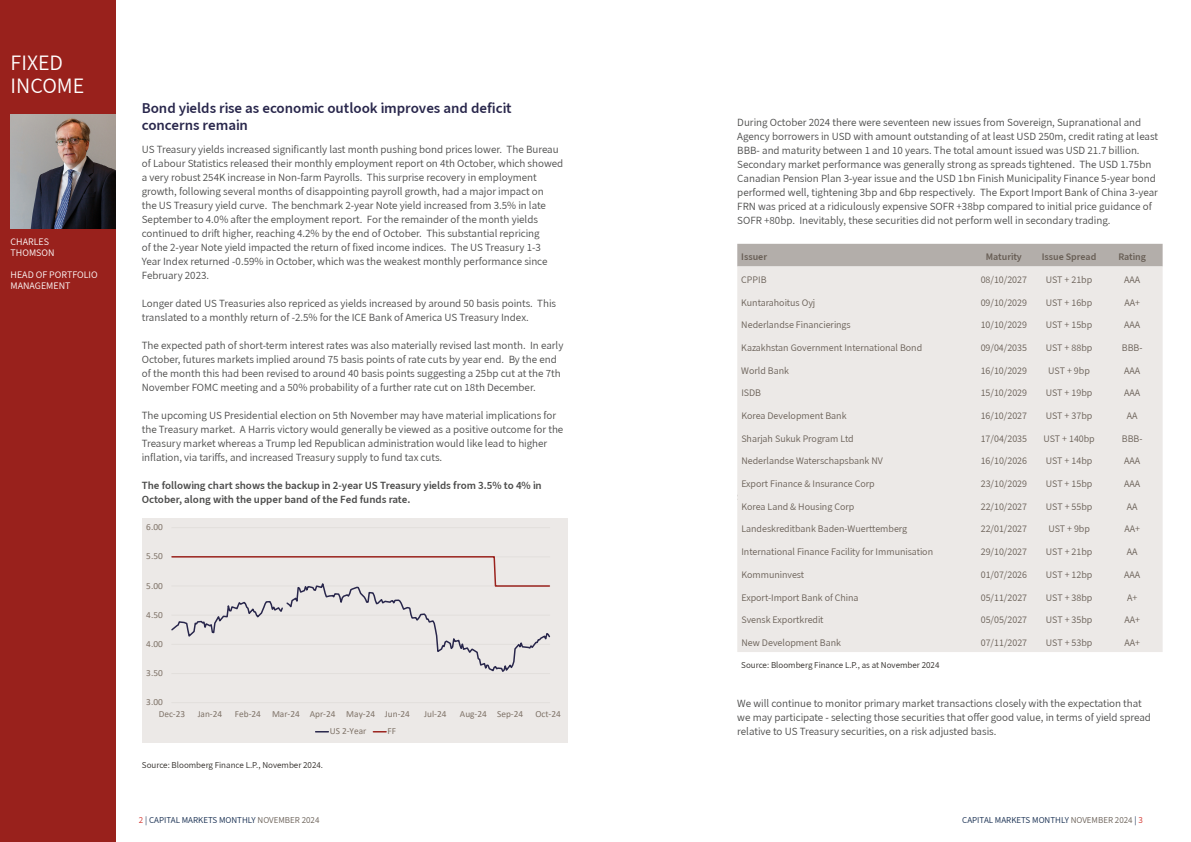
<style>
.page{position:relative;width:1191px;height:842px;background:#fff}
.page>*{position:absolute;margin:0;border:0;box-sizing:border-box;transform-origin:0 0}
.t1{font:22px/23px "Source Sans CAIM";color:#fff}
.t2{font:600 15px/17px "Source Sans CAIM";color:#28264b}
.t3{font:11px/14px "Source Sans CAIM";color:#4a4a49}
.t4{font:600 11px/14px "Source Sans CAIM";color:#4a4a49}
.t5{font:10px "Source Sans CAIM";color:#675d54}
.t6{font:10px/11px "Source Sans CAIM";color:#fff}
.t7{font:600 10px "Source Sans CAIM";color:#675d54}
.t8{font:9.3px "Calibri";letter-spacing:-.005em;color:#7f7368}
.t9{font:9px "Source Sans CAIM";color:#2c2824}
.t10{font:9px "Source Sans CAIM";color:#10284c}
.s1{color:#d12e28}
.s2{color:#675d54}
</style>
<div class="page">
<div style="left:0;top:0;width:116px;height:842px;background:#99211c"></div>
<div style="left:737px;top:244px;width:425px;height:22px;background:#b3aeaa"></div>
<div style="left:737px;top:266px;width:425px;height:386px;background:#ece9e7"></div>
<img style="left:11px;top:115px;width:105px;height:113px">
<div style="left:142px;top:519px;width:425px;height:224px;background:#ece9e7"></div>
<hr style="left:171px;top:527px;width:379px;height:1px;background:#e2dfdc">
<hr style="left:171px;top:702px;width:379px;height:1px;background:#e2dfdc">
<svg style="left:171px;top:556px;width:379px;height:118px"></svg>
<svg style="left:316px;top:731px;width:12px;height:1px"></svg>
<svg style="left:373px;top:731px;width:13px;height:1px"></svg>
<h1 class="t1" style="left:11px;top:52px;width:75px">FIXED<br>INCOME</h1>
<p class="t6" style="left:11px;top:236px;width:45px">CHARLES<br>THOMSON</p>
<p class="t6" style="left:11px;top:270px;width:89px">HEAD OF PORTFOLIO<br>MANAGEMENT</p>
<h2 class="t2" style="left:142px;top:100px;width:371px">Bond yields rise as economic outlook improves and deficit concerns remain</h2>
<p class="t3" style="left:142px;top:143px;width:423px">US Treasury yields increased significantly last month pushing bond prices lower. The Bureau of Labour Statistics released their monthly employment report on 4th October, which showed a very robust 254K increase in Non-farm Payrolls. This surprise recovery in employment growth, following several months of disappointing payroll growth, had a major impact on<br>the US Treasury yield curve. The benchmark 2-year Note yield increased from 3.5% in late September to 4.0% after the employment report. For the remainder of the month yields continued to drift higher, reaching 4.2% by the end of October. This substantial repricing<br>of the 2-year Note yield impacted the return of fixed income indices. The US Treasury 1-3<br>Year Index returned -0.59% in October, which was the weakest monthly performance since February 2023.</p>
<p class="t3" style="left:142px;top:297px;width:416px">Longer dated US Treasuries also repriced as yields increased by around 50 basis points. This translated to a monthly return of -2.5% for the ICE Bank of America US Treasury Index.</p>
<p class="t3" style="left:142px;top:339px;width:423px">The expected path of short-term interest rates was also materially revised last month. In early October, futures markets implied around 75 basis points of rate cuts by year end. By the end of the month this had been revised to around 40 basis points suggesting a 25bp cut at the 7th November FOMC meeting and a 50% probability of a further rate cut on 18th December.</p>
<p class="t3" style="left:142px;top:409px;width:423px">The upcoming US Presidential election on 5th November may have material implications for the Treasury market. A Harris victory would generally be viewed as a positive outcome for the Treasury market whereas a Trump led Republican administration would like lead to higher inflation, via tariffs, and increased Treasury supply to fund tax cuts.</p>
<p class="t4" style="left:142px;top:479px;width:401px">The following chart shows the backup in 2-year US Treasury yields from 3.5% to 4% in<br>October, along with the upper band of the Fed funds rate.</p>
<p class="t8" style="left:146px;top:521px;width:18px">6.00</p>
<p class="t8" style="left:146px;top:550px;width:18px">5.50</p>
<p class="t8" style="left:146px;top:579px;width:18px">5.00</p>
<p class="t8" style="left:146px;top:608px;width:18px">4.50</p>
<p class="t8" style="left:146px;top:637px;width:18px">4.00</p>
<p class="t8" style="left:146px;top:667px;width:18px">3.50</p>
<p class="t8" style="left:146px;top:696px;width:18px">3.00</p>
<p class="t8" style="left:159px;top:708px;width:28px">Dec-23</p>
<p class="t8" style="left:198px;top:708px;width:26px">Jan-24</p>
<p class="t8" style="left:235px;top:708px;width:176px">Feb-24 Mar-24 Apr-24 May-24 Jun-24</p>
<p class="t8" style="left:424px;top:708px;width:24px">Jul-24</p>
<p class="t8" style="left:460px;top:708px;width:65px">Aug-24 Sep-24</p>
<p class="t8" style="left:535px;top:708px;width:27px">Oct-24</p>
<p class="t8" style="left:330px;top:725px;width:38px">US 2-Year</p>
<p class="t8" style="left:387px;top:725px;width:10px">FF</p>
<p class="t9" style="left:142px;top:759px;width:183px">Source: Bloomberg Finance L.P., November 2024.</p>
<p class="t3" style="left:737px;top:116px;width:422px">During October 2024 there were seventeen new issues from Sovereign, Supranational and Agency borrowers in USD with amount outstanding of at least USD 250m, credit rating at least BBB- and maturity between 1 and 10 years. The total amount issued was USD 21.7 billion.<br>Secondary market performance was generally strong as spreads tightened. The USD 1.75bn Canadian Pension Plan 3-year issue and the USD 1bn Finish Municipality Finance 5-year bond performed well, tightening 3bp and 6bp respectively. The Export Import Bank of China 3-year FRN was priced at a ridiculously expensive SOFR +38bp compared to initial price guidance of SOFR +80bp. Inevitably, these securities did not perform well in secondary trading.</p>
<p class="t7" style="left:741px;top:250px;width:27px">Issuer</p>
<p class="t7" style="left:985px;top:250px;width:38px">Maturity</p>
<p class="t7" style="left:1041px;top:250px;width:56px">Issue Spread</p>
<p class="t7" style="left:1118px;top:250px;width:29px">Rating</p>
<p class="t5" style="left:741px;top:273px;width:27px">CPPIB</p>
<p class="t5" style="left:980px;top:273px;width:48px">08/10/2027</p>
<p class="t5" style="left:1045px;top:273px;width:48px">UST + 21bp</p>
<p class="t5" style="left:1124px;top:273px;width:17px">AAA</p>
<p class="t5" style="left:741px;top:296px;width:75px">Kuntarahoitus Oyj</p>
<p class="t5" style="left:980px;top:296px;width:48px">09/10/2029</p>
<p class="t5" style="left:1045px;top:296px;width:48px">UST + 16bp</p>
<p class="t5" style="left:1124px;top:296px;width:17px">AA+</p>
<p class="t5" style="left:741px;top:318px;width:111px">Nederlandse Financierings</p>
<p class="t5" style="left:980px;top:318px;width:48px">10/10/2029</p>
<p class="t5" style="left:1045px;top:318px;width:48px">UST + 15bp</p>
<p class="t5" style="left:1124px;top:318px;width:17px">AAA</p>
<p class="t5" style="left:741px;top:341px;width:182px">Kazakhstan Government International Bond</p>
<p class="t5" style="left:980px;top:341px;width:48px">09/04/2035</p>
<p class="t5" style="left:1045px;top:341px;width:48px">UST + 88bp</p>
<p class="t5" style="left:1121px;top:341px;width:22px">BBB-</p>
<p class="t5" style="left:741px;top:364px;width:49px">World Bank</p>
<p class="t5" style="left:980px;top:364px;width:48px">16/10/2029</p>
<p class="t5" style="left:1048px;top:364px;width:43px">UST + 9bp</p>
<p class="t5" style="left:1124px;top:364px;width:17px">AAA</p>
<p class="t5" style="left:741px;top:386px;width:21px">ISDB</p>
<p class="t5" style="left:980px;top:386px;width:48px">15/10/2029</p>
<p class="t5" style="left:1045px;top:386px;width:48px">UST + 19bp</p>
<p class="t5" style="left:1124px;top:386px;width:17px">AAA</p>
<p class="t5" style="left:741px;top:409px;width:107px">Korea Development Bank</p>
<p class="t5" style="left:980px;top:409px;width:48px">16/10/2027</p>
<p class="t5" style="left:1045px;top:409px;width:48px">UST + 37bp</p>
<p class="t5" style="left:1126px;top:409px;width:12px">AA</p>
<p class="t5" style="left:741px;top:432px;width:114px">Sharjah Sukuk Program Ltd</p>
<p class="t5" style="left:980px;top:432px;width:48px">17/04/2035</p>
<p class="t5" style="left:1043px;top:432px;width:53px">UST + 140bp</p>
<p class="t5" style="left:1121px;top:432px;width:22px">BBB-</p>
<p class="t5" style="left:741px;top:454px;width:143px">Nederlandse Waterschapsbank NV</p>
<p class="t5" style="left:980px;top:454px;width:48px">16/10/2026</p>
<p class="t5" style="left:1046px;top:454px;width:48px">UST + 14bp</p>
<p class="t5" style="left:1124px;top:454px;width:17px">AAA</p>
<p class="t5" style="left:741px;top:477px;width:135px">Export Finance &amp; Insurance Corp</p>
<p class="t5" style="left:980px;top:477px;width:48px">23/10/2029</p>
<p class="t5" style="left:1046px;top:477px;width:48px">UST + 15bp</p>
<p class="t5" style="left:1124px;top:477px;width:17px">AAA</p>
<p class="t5" style="left:741px;top:500px;width:114px">Korea Land &amp; Housing Corp</p>
<p class="t5" style="left:980px;top:500px;width:48px">22/10/2027</p>
<p class="t5" style="left:1046px;top:500px;width:48px">UST + 55bp</p>
<p class="t5" style="left:1126px;top:500px;width:12px">AA</p>
<p class="t5" style="left:741px;top:522px;width:167px">Landeskreditbank Baden-Wuerttemberg</p>
<p class="t5" style="left:980px;top:522px;width:48px">22/01/2027</p>
<p class="t5" style="left:1048px;top:522px;width:43px">UST + 9bp</p>
<p class="t5" style="left:1124px;top:522px;width:17px">AA+</p>
<p class="t5" style="left:741px;top:545px;width:193px">International Finance Facility for Immunisation</p>
<p class="t5" style="left:980px;top:545px;width:48px">29/10/2027</p>
<p class="t5" style="left:1046px;top:545px;width:48px">UST + 21bp</p>
<p class="t5" style="left:1127px;top:545px;width:12px">AA</p>
<p class="t5" style="left:741px;top:568px;width:64px">Kommuninvest</p>
<p class="t5" style="left:980px;top:568px;width:48px">01/07/2026</p>
<p class="t5" style="left:1046px;top:568px;width:48px">UST + 12bp</p>
<p class="t5" style="left:1124px;top:568px;width:17px">AAA</p>
<p class="t5" style="left:741px;top:590px;width:119px">Export-Import Bank of China</p>
<p class="t5" style="left:980px;top:590px;width:48px">05/11/2027</p>
<p class="t5" style="left:1046px;top:590px;width:48px">UST + 38bp</p>
<p class="t5" style="left:1127px;top:590px;width:12px">A+</p>
<p class="t5" style="left:741px;top:613px;width:84px">Svensk Exportkredit</p>
<p class="t5" style="left:980px;top:613px;width:48px">05/05/2027</p>
<p class="t5" style="left:1046px;top:613px;width:48px">UST + 35bp</p>
<p class="t5" style="left:1124px;top:613px;width:17px">AA+</p>
<p class="t5" style="left:741px;top:636px;width:101px">New Development Bank</p>
<p class="t5" style="left:980px;top:636px;width:48px">07/11/2027</p>
<p class="t5" style="left:1046px;top:636px;width:48px">UST + 53bp</p>
<p class="t5" style="left:1124px;top:636px;width:17px">AA+</p>
<p class="t9" style="left:741px;top:659px;width:200px">Source: Bloomberg Finance L.P., as at November 2024</p>
<p class="t3" style="left:737px;top:696px;width:415px">We will continue to monitor primary market transactions closely with the expectation that we may participate - selecting those securities that offer good value, in terms of yield spread relative to US Treasury securities, on a risk adjusted basis.</p>
<p class="t10" style="left:139px;top:814px;width:182px"><span class="s1">2</span> | CAPITAL MARKETS MONTHLY <span class="s2">NOVEMBER 2024</span></p>
<p class="t10" style="left:962px;top:814px;width:182px">CAPITAL MARKETS MONTHLY <span class="s2">NOVEMBER 2024</span> | <span class="s1">3</span></p>
</div>
